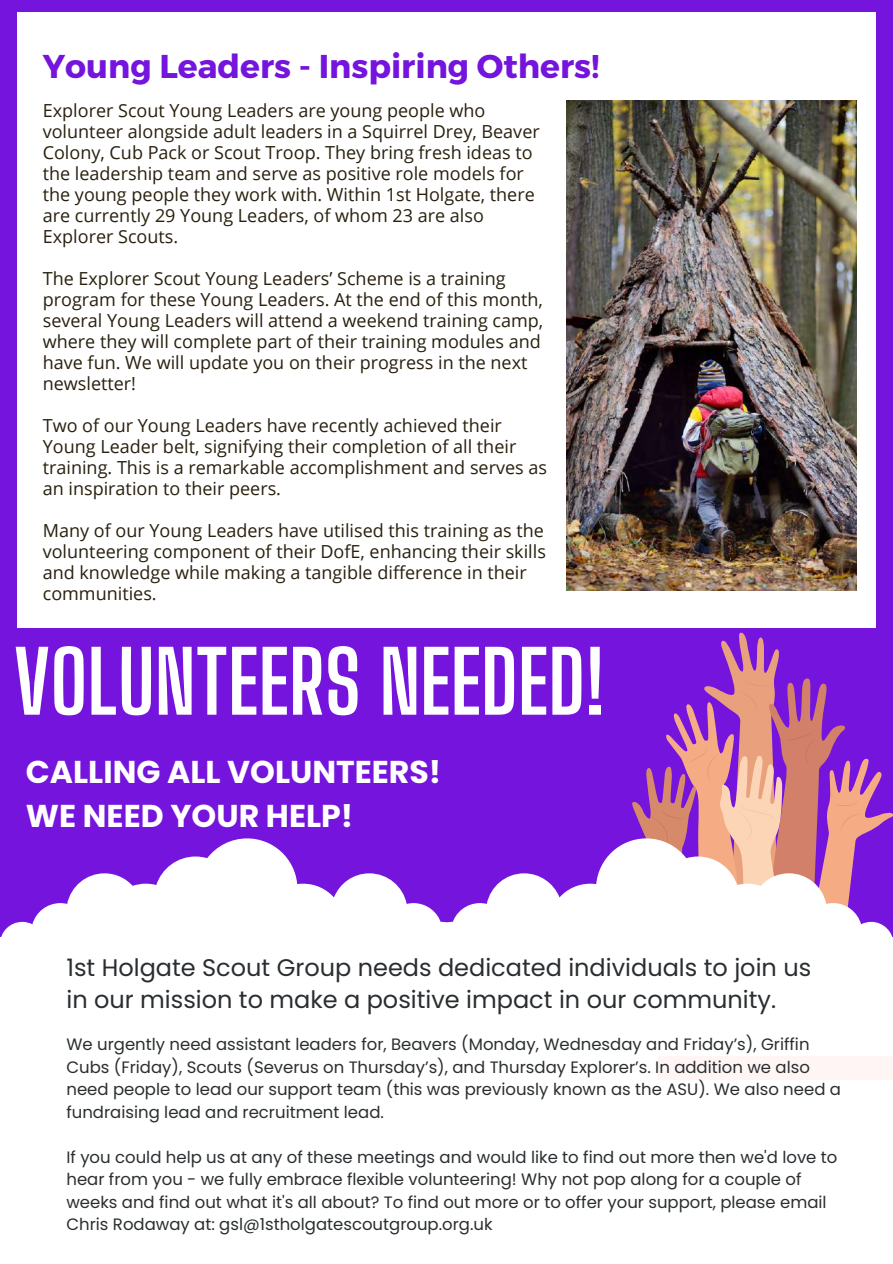
<style>
.page{position:relative;width:893px;height:1264px;background:#fff}
.page>*{position:absolute;margin:0;border:0;box-sizing:border-box;transform-origin:0 0}
.t1{font:700 84.9px "Big Shoulders Display";color:#fff}
.t2{font:700 33px "Montserrat";color:#7414dc}
.t3{font:700 31.5px/43.8px "Poppins";color:#fff}
.t4{font:24px/32.7px "Poppins";color:#2a2e30}
.t5{font:18px/21px "Open Sans";color:#29200e}
.t6{font:16.5px/22.5px "Poppins";color:#2a2e30}
</style>
<div class="page">
<div style="left:0;top:0;width:892px;height:1263px;background:#7414dc"></div>
<div style="left:17px;top:13px;width:858px;height:615px;background:#fff"></div>
<svg style="left:632px;top:632px;width:260px;height:206px"></svg>
<svg style="left:1px;top:838px;width:419px;height:98px;fill:#fff"></svg>
<svg style="left:420px;top:838px;width:472px;height:98px;fill:#fff"></svg>
<div style="left:0;top:936px;width:892px;height:327px;background:#fff"></div>
<div style="left:658px;top:1055px;width:234px;height:24px;background:#fff5f5"></div>
<img style="left:566px;top:100px;width:290px;height:491px">
<h2 class="t2" style="left:43px;top:45px;width:558px">Young Leaders - Inspiring Others!</h2>
<p class="t5" style="left:43px;top:99px;width:498px">Explorer Scout Young Leaders are young people who volunteer alongside adult leaders in a Squirrel Drey, Beaver Colony, Cub Pack or Scout Troop. They bring fresh ideas to the leadership team and serve as positive role models for the young people they work with. Within 1st Holgate, there are currently 29 Young Leaders, of whom 23 are also Explorer Scouts.</p>
<p class="t5" style="left:43px;top:267px;width:502px">The Explorer Scout Young Leaders’ Scheme is a training program for these Young Leaders. At the end of this month, several Young Leaders will attend a weekend training camp, where they will complete part of their training modules and have fun. We will update you on their progress in the next newsletter!</p>
<p class="t5" style="left:43px;top:414px;width:505px">Two of our Young Leaders have recently achieved their Young Leader belt, signifying their completion of all their training. This is a remarkable accomplishment and serves as an inspiration to their peers.</p>
<p class="t5" style="left:43px;top:519px;width:504px">Many of our Young Leaders have utilised this training as the volunteering component of their DofE, enhancing their skills and knowledge while making a tangible difference in their communities.</p>
<h1 class="t1" style="left:14px;top:631px;width:592px">VOLUNTEERS NEEDED!</h1>
<h3 class="t3" style="left:26px;top:750px;width:417px">CALLING ALL VOLUNTEERS!<br>WE NEED YOUR HELP!</h3>
<h3 class="t4" style="left:66px;top:950px;width:746px">1st Holgate Scout Group needs dedicated individuals to join us in our mission to make a positive impact in our community.</h3>
<p class="t6" style="left:66px;top:1033px;width:776px">We urgently need assistant leaders for, Beavers (Monday, Wednesday and Friday’s), Griffin Cubs (Friday), Scouts (Severus on Thursday’s), and Thursday Explorer’s. In addition we also need people to lead our support team (this was previously known as the ASU). We also need a fundraising lead and recruitment lead.</p>
<p class="t6" style="left:66px;top:1145px;width:772px">If you could help us at any of these meetings and would like to find out more then we'd love to hear from you - we fully embrace flexible volunteering! Why not pop along for a couple of weeks and find out what it's all about? To find out more or to offer your support, please email Chris Rodaway at: gsl@1stholgatescoutgroup.org.uk</p>
</div>
